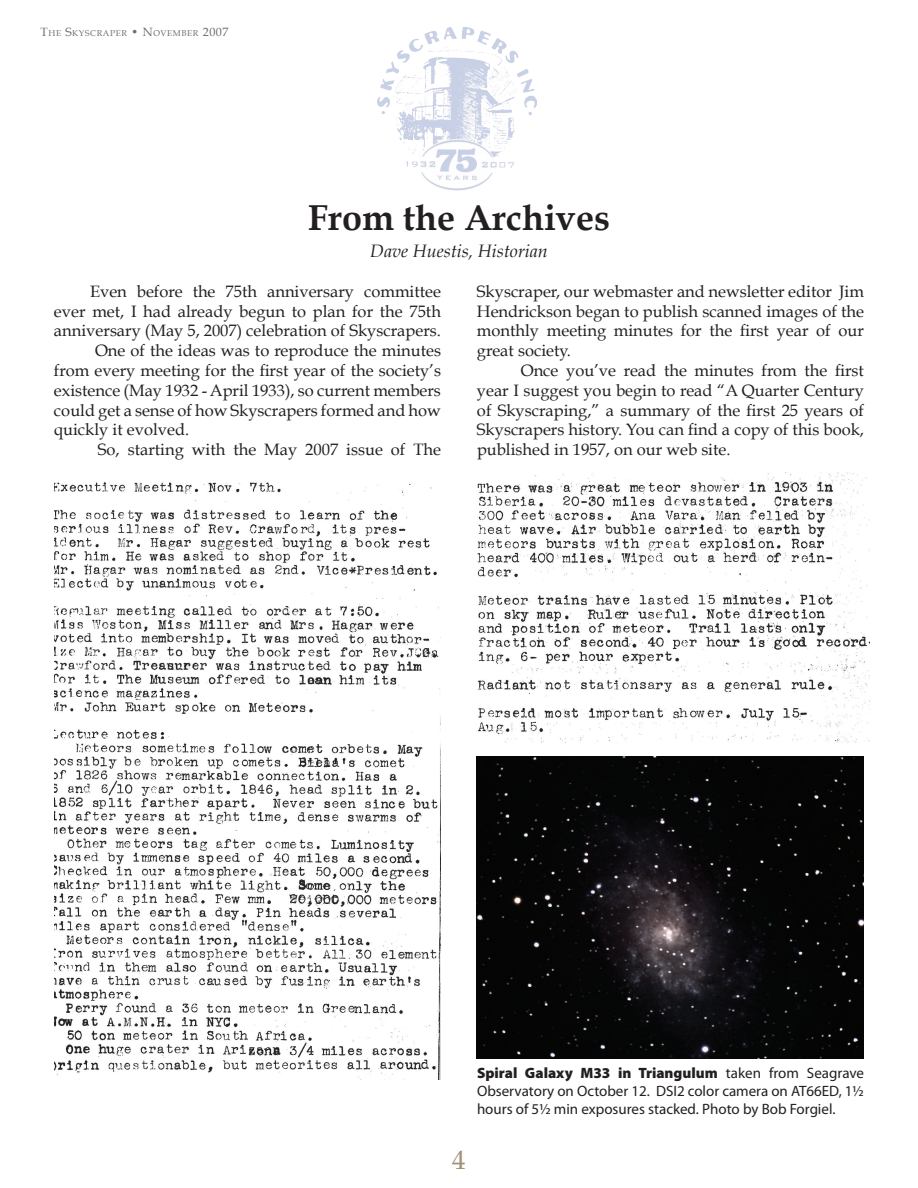
<style>
.page{position:relative;width:918px;height:1188px;background:#fff}
.page>*{position:absolute;margin:0;border:0;box-sizing:border-box;transform-origin:0 0}
.t1{font:700 36px "Book Antiqua";color:#231f20}
.t2{font:27px "Book Antiqua";color:#a19175}
.t3{font:italic 18px "Book Antiqua";color:#231f20}
.t4{font:16.5px/19.8px "Book Antiqua";color:#231f20;text-align:justify}
.t5{font:15px/18px "Myriad Pro";color:#231f20;text-align:justify}
.t6{font:8.4px "Book Antiqua";letter-spacing:.07em;color:#6c6d70}
.s1{font-size:12px}
.s2{font-weight:900}
</style>
<div class="page">
<img style="left:377px;top:27px;width:160px;height:163px">
<img style="left:54px;top:482px;width:387px;height:598px">
<img style="left:477px;top:472px;width:393px;height:270px">
<img style="left:477px;top:757px;width:387px;height:302px">
<p class="t6" style="left:40px;top:28px;width:190px"><span class="s1">T</span>HE <span class="s1">S</span>KYSCRAPER <span class="s1">• N</span>OVEMBER <span class="s1">2007</span></p>
<h1 class="t1" style="left:308px;top:197px;width:304px">From the Archives</h1>
<p class="t3" style="left:370px;top:240px;width:179px">Dave Huestis, Historian</p>
<p class="t4" style="left:90px;top:281px;width:353px">Even before the 75th anniversary committee</p>
<p class="t4" style="left:54px;top:301px;width:388px">ever met, I had already begun to plan for the 75th</p>
<p class="t4" style="left:54px;top:321px;width:388px">anniversary (May 5, 2007) celebration of Skyscrapers.</p>
<p class="t4" style="left:95px;top:341px;width:347px">One of the ideas was to reproduce the minutes</p>
<p class="t4" style="left:54px;top:361px;width:389px">from every meeting for the first year of the society’s</p>
<p class="t4" style="left:54px;top:380px;width:388px">existence (May 1932 - April 1933), so current members</p>
<p class="t4" style="left:54px;top:400px;width:388px">could get a sense of how Skyscrapers formed and how</p>
<p class="t4" style="left:54px;top:420px;width:137px">quickly it evolved.</p>
<p class="t4" style="left:98px;top:440px;width:345px">So, starting with the May 2007 issue of The</p>
<p class="t4" style="left:477px;top:281px;width:389px">Skyscraper, our webmaster and newsletter editor Jim Hendrickson began to publish scanned images of the monthly meeting minutes for the first year of our great society.</p>
<p class="t4" style="left:477px;top:361px;width:389px;text-indent:44px">Once you’ve read the minutes from the first year I suggest you begin to read “A Quarter Century of Skyscraping,” a summary of the first 25 years of Skyscrapers history. You can find a copy of this book, published in 1957, on our web site.</p>
<p class="t5" style="left:477px;top:1064px;width:389px"><span class="s2">Spiral Galaxy M33 in Triangulum</span> taken from Seagrave Observatory on October 12. DSI2 color camera on AT66ED, 1½ hours of 5½ min exposures stacked. Photo by Bob Forgiel.</p>
<h2 class="t2" style="left:452px;top:1143px;width:15px">4</h2>
</div>
